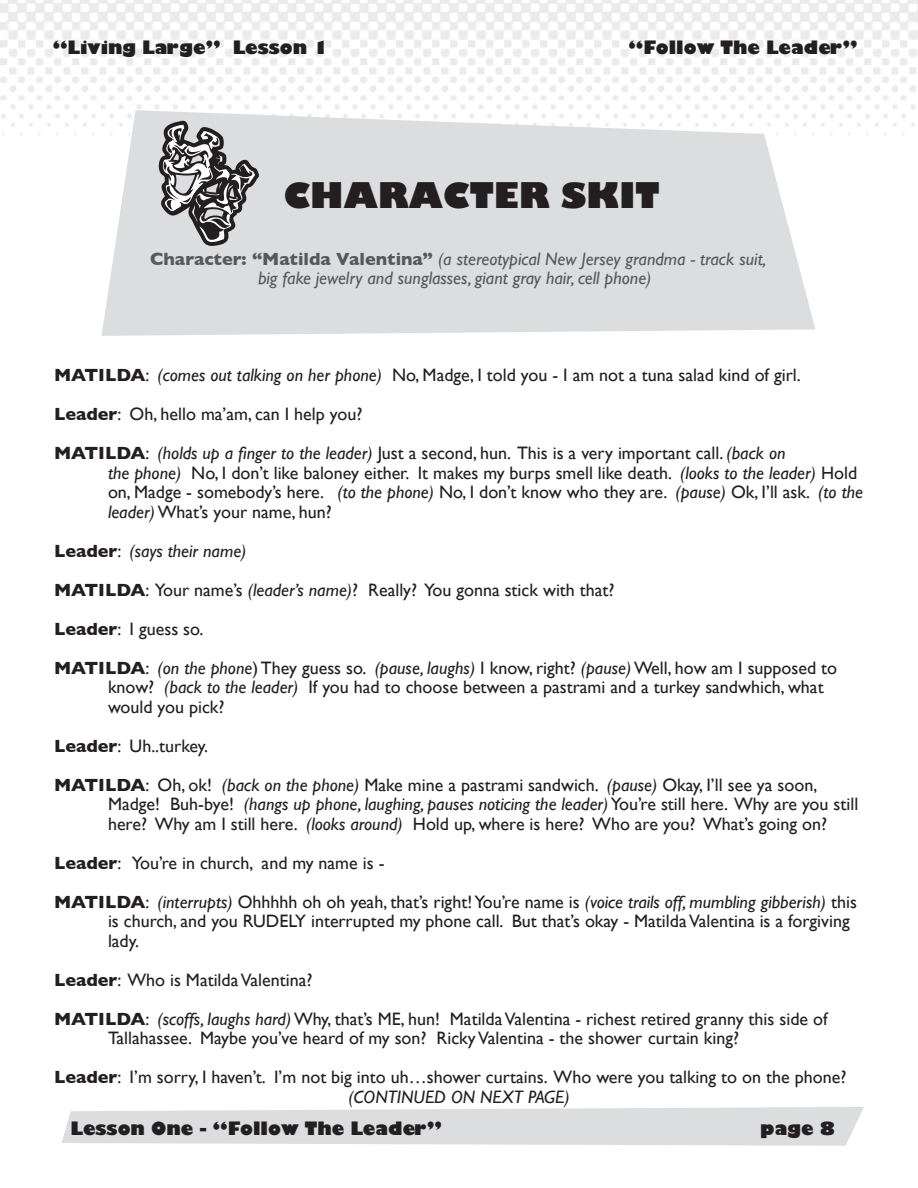
<style>
.page{position:relative;width:918px;height:1188px;background:#fff}
.page>*{position:absolute;margin:0;border:0;box-sizing:border-box;transform-origin:0 0}
.t1{font:800 34.5px "Gill Sans";color:#231f20}
.t2{font:18px "Gill Sans";color:#231f20}
.t3{font:italic 18px "Gill Sans";color:#231f20}
.t4{font:italic 18px "Gill Sans";color:#57585a}
.t5{font:800 18px "Gill Sans";color:#231f20}
.s1{font-weight:700;font-style:normal}
.s2{font-weight:700}
.s3{font-style:italic}
.s4{font-style:normal}
</style>
<div class="page">
<img style="left:0;top:0;width:918px;height:136px">
<svg style="left:62px;top:1107px;width:802px;height:39px;background:#dfe0e2"></svg>
<svg style="left:102px;top:110px;width:713px;height:226px;background:#e0e1e3"></svg>
<svg style="left:157px;top:121px;width:102px;height:125px;background:#9d9c9d"></svg>
<p class="t5" style="left:53px;top:33px;width:277px">“Living Large” Lesson 1</p>
<p class="t5" style="left:629px;top:33px;width:231px">“Follow The Leader”</p>
<p class="t1" style="left:283px;top:169px;width:378px">CHARACTER SKIT</p>
<p class="t4" style="left:150px;top:248px;width:618px"><span class="s1">Character: “Matilda Valentina”</span> (a stereotypical New Jersey grandma - track suit,</p>
<p class="t4" style="left:258px;top:268px;width:395px">big fake jewelry and sunglasses, giant gray hair, cell phone)</p>
<p class="t2" style="left:54px;top:365px;width:748px"><span class="s2">MATILDA</span>: <span class="s3">(comes out talking on her phone)</span> No, Madge, I told you - I am not a tuna salad kind of girl.</p>
<p class="t2" style="left:54px;top:404px;width:310px"><span class="s2">Leader</span>: Oh, hello ma’am, can I help you?</p>
<p class="t2" style="left:54px;top:443px;width:733px"><span class="s2">MATILDA</span>: <span class="s3">(holds up a finger to the leader)</span> Just a second, hun. This is a very important call. <span class="s3">(back on</span></p>
<p class="t2" style="left:108px;top:462px;width:751px"><span class="s3">the phone)</span> No, I don’t like baloney either. It makes my burps smell like death. <span class="s3">(looks to the leader)</span> Hold</p>
<p class="t2" style="left:108px;top:482px;width:757px">on, Madge - somebody’s here. <span class="s3">(to the phone)</span> No, I don’t know who they are. <span class="s3">(pause)</span> Ok, I’ll ask. <span class="s3">(to the</span></p>
<p class="t2" style="left:108px;top:501px;width:225px"><span class="s3">leader)</span> What’s your name, hun?</p>
<p class="t3" style="left:54px;top:540px;width:194px"><span class="s1">Leader</span><span class="s4">:</span> (says their name)</p>
<p class="t2" style="left:54px;top:579px;width:562px"><span class="s2">MATILDA</span>: Your name’s <span class="s3">(leader’s name)</span>? Really? You gonna stick with that?</p>
<p class="t2" style="left:54px;top:618px;width:151px"><span class="s2">Leader</span>: I guess so.</p>
<p class="t2" style="left:54px;top:657px;width:785px"><span class="s2">MATILDA</span>: <span class="s3">(on the phone</span>) They guess so. <span class="s3">(pause, laughs)</span> I know, right? <span class="s3">(pause)</span> Well, how am I supposed to</p>
<p class="t2" style="left:108px;top:677px;width:717px">know? <span class="s3">(back to the leader)</span> If you had to choose between a pastrami and a turkey sandwhich, what</p>
<p class="t2" style="left:108px;top:696px;width:118px">would you pick?</p>
<p class="t2" style="left:54px;top:735px;width:156px"><span class="s2">Leader</span>: Uh..turkey.</p>
<p class="t2" style="left:54px;top:774px;width:765px"><span class="s2">MATILDA</span>: Oh, ok! <span class="s3">(back on the phone)</span> Make mine a pastrami sandwich. <span class="s3">(pause)</span> Okay, I’ll see ya soon,</p>
<p class="t3" style="left:108px;top:794px;width:752px"><span class="s4">Madge! Buh-bye!</span> (hangs up phone, laughing, pauses noticing the leader) <span class="s4">You’re still here. Why are you still</span></p>
<p class="t2" style="left:108px;top:813px;width:721px">here? Why am I still here. <span class="s3">(looks around)</span> Hold up, where is here? Who are you? What’s going on?</p>
<p class="t2" style="left:54px;top:852px;width:332px"><span class="s2">Leader</span>: You’re in church, and my name is -</p>
<p class="t3" style="left:54px;top:891px;width:804px"><span class="s1">MATILDA</span><span class="s4">:</span> (interrupts) <span class="s4">Ohhhhh oh oh yeah, that’s right! You’re name is</span> (voice trails off, mumbling gibberish) <span class="s4">this</span></p>
<p class="t2" style="left:108px;top:911px;width:743px">is church, and you RUDELY interrupted my phone call. But that’s okay - Matilda Valentina is a forgiving</p>
<p class="t2" style="left:108px;top:930px;width:33px">lady.</p>
<p class="t2" style="left:54px;top:969px;width:260px"><span class="s2">Leader</span>: Who is Matilda Valentina?</p>
<p class="t2" style="left:54px;top:1008px;width:775px"><span class="s2">MATILDA</span>: <span class="s3">(scoffs, laughs hard)</span> Why, that’s ME, hun! Matilda Valentina - richest retired granny this side of</p>
<p class="t2" style="left:108px;top:1028px;width:633px">Tallahassee. Maybe you’ve heard of my son? Ricky Valentina - the shower curtain king?</p>
<p class="t2" style="left:54px;top:1067px;width:794px"><span class="s2">Leader</span>: I’m sorry, I haven’t. I’m not big into uh…shower curtains. Who were you talking to on the phone?</p>
<p class="t3" style="left:348px;top:1086px;width:223px">(CONTINUED ON NEXT PAGE)</p>
<p class="t5" style="left:70px;top:1115px;width:373px">Lesson One - “Follow The Leader”</p>
<p class="t5" style="left:760px;top:1115px;width:76px">page 8</p>
</div>
